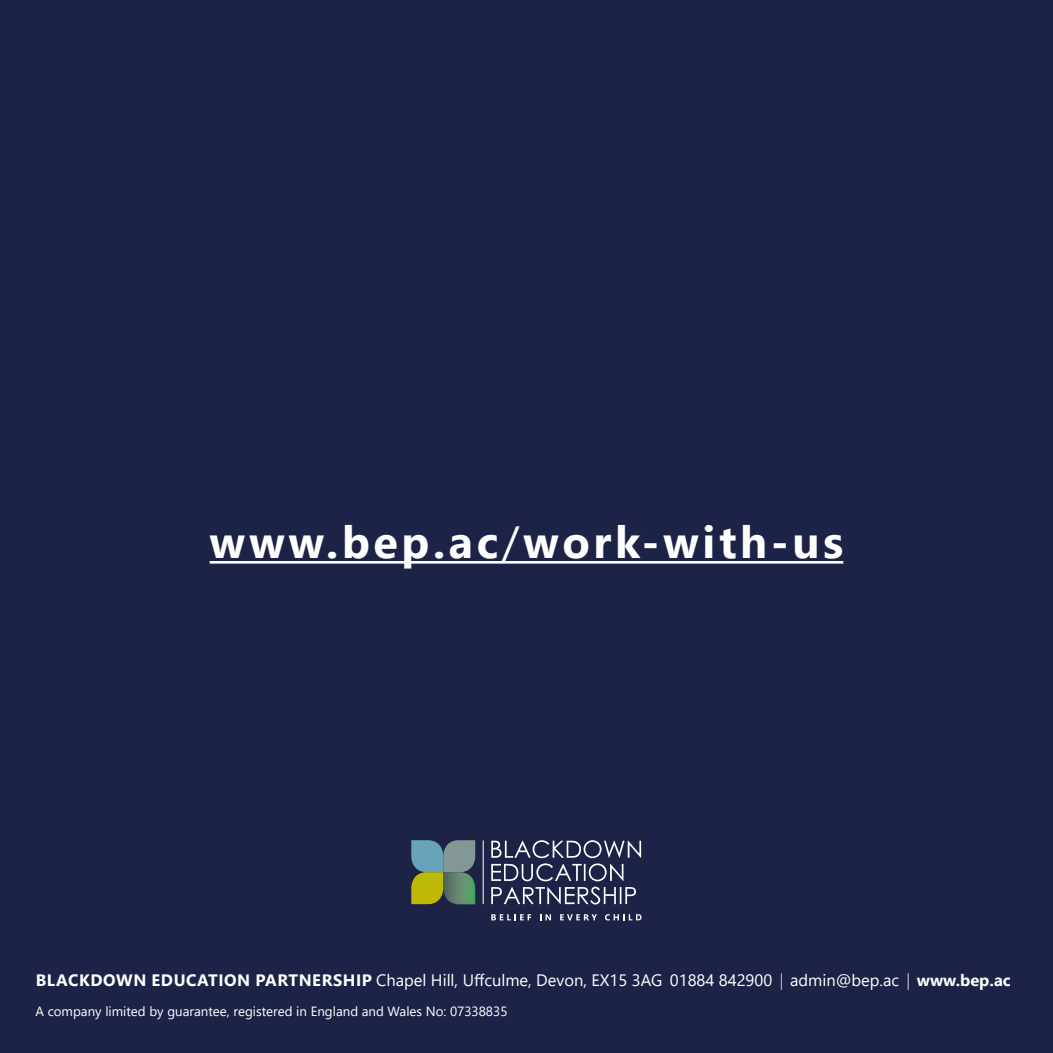
<style>
.page{position:relative;width:1053px;height:1053px;background:#fff}
.page>*{position:absolute;margin:0;border:0;box-sizing:border-box;transform-origin:0 0}
.t1{font:700 45px "Segoe UI";letter-spacing:.08em;color:#fff}
.t2{font:16.5px "Segoe UI";color:#fff}
.t3{font:13.25px "Segoe UI";color:#fff}
.s1{font-weight:400}
.s2{font-weight:700}
.s3{font-weight:300}
</style>
<div class="page">
<div style="left:0;top:0;width:1052px;height:1052px;background:#1d2346"></div>
<svg style="left:491px;top:914px;width:40px;height:6px"></svg>
<svg style="left:540px;top:914px;width:11px;height:6px"></svg>
<svg style="left:560px;top:914px;width:37px;height:6px"></svg>
<svg style="left:605px;top:914px;width:36px;height:6px"></svg>
<svg style="left:411px;top:840px;width:64px;height:64px;background:#77926a"></svg>
<svg style="left:491px;top:840px;width:150px;height:64px"></svg>
<hr style="left:483px;top:840px;width:1px;height:64px;background:#fff">
<hr style="left:209px;top:561px;width:634px;height:2px;background:#fff">
<h1 class="t1" style="left:209px;top:500px;width:635px">www.bep.ac<span class="s1">/</span>work-with-us</h1>
<p class="t2" style="left:36px;top:964px;width:976px"><span class="s2">BLACKDOWN EDUCATION PARTNERSHIP</span> Chapel Hill, Uffculme, Devon, EX15 3AG 01884 842900 <span class="s3">|</span> admin@bep.ac <span class="s3">|</span> <span class="s2">www.bep.ac</span></p>
<p class="t3" style="left:35px;top:998px;width:473px">A company limited by guarantee, registered in England and Wales No: 07338835</p>
</div>
